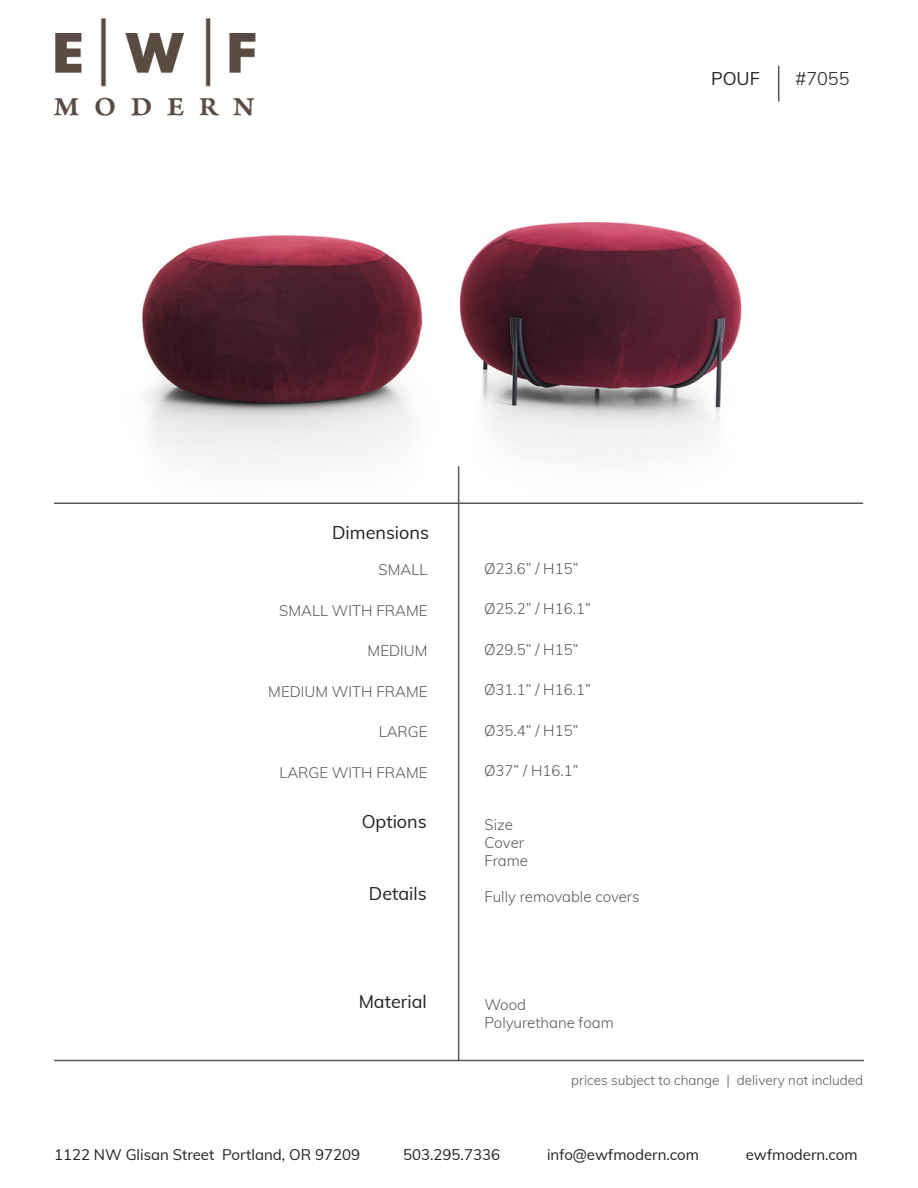
<style>
.page{position:relative;width:918px;height:1188px;background:#fff}
.page>*{position:absolute;margin:0;border:0;box-sizing:border-box;transform-origin:0 0}
.t1{font:18px "Muli";color:#231f20}
.t2{font:300 18px "Muli";color:#231f20}
.t3{font:300 15px/18px "Muli";color:#57585a}
.t4{font:15px "Muli";color:#231f20}
.t5{font:300 13.5px "Muli";color:#57585a}
</style>
<div class="page">
<img style="left:142px;top:222px;width:600px;height:287px">
<img style="left:54px;top:18px;width:202px;height:98px">
<hr style="left:54px;top:1060px;width:810px;height:1px;background:#57585a">
<hr style="left:54px;top:502px;width:809px;height:2px;background:#57585a">
<hr style="left:458px;top:466px;width:1px;height:595px;background:#57585a">
<hr style="left:778px;top:66px;width:1px;height:36px;background:#57585a">
<p class="t1" style="left:711px;top:66px;width:50px">POUF</p>
<p class="t2" style="left:795px;top:66px;width:56px">#7055</p>
<p class="t1" style="left:332px;top:519px;width:98px">Dimensions</p>
<p class="t3" style="left:379px;top:560px;width:50px">SMALL</p>
<p class="t3" style="left:279px;top:601px;width:150px">SMALL WITH FRAME</p>
<p class="t3" style="left:368px;top:641px;width:61px">MEDIUM</p>
<p class="t3" style="left:268px;top:682px;width:161px">MEDIUM WITH FRAME</p>
<p class="t3" style="left:379px;top:722px;width:50px">LARGE</p>
<p class="t3" style="left:280px;top:763px;width:149px">LARGE WITH FRAME</p>
<p class="t1" style="left:362px;top:809px;width:67px">Options</p>
<p class="t1" style="left:369px;top:881px;width:59px">Details</p>
<p class="t1" style="left:359px;top:989px;width:70px">Material</p>
<p class="t3" style="left:484px;top:559px;width:96px">Ø23.6” / H15”</p>
<p class="t3" style="left:484px;top:599px;width:108px">Ø25.2” / H16.1”</p>
<p class="t3" style="left:484px;top:640px;width:96px">Ø29.5” / H15”</p>
<p class="t3" style="left:484px;top:680px;width:108px">Ø31.1” / H16.1”</p>
<p class="t3" style="left:484px;top:721px;width:96px">Ø35.4” / H15”</p>
<p class="t3" style="left:484px;top:761px;width:96px">Ø37” / H16.1”</p>
<p class="t3" style="left:484px;top:814px;width:30px">Size</p>
<p class="t3" style="left:484px;top:832px;width:45px">Cover<br>Frame</p>
<p class="t3" style="left:484px;top:886px;width:157px">Fully removable covers</p>
<p class="t3" style="left:484px;top:994px;width:43px">Wood</p>
<p class="t3" style="left:484px;top:1012px;width:131px">Polyurethane foam</p>
<p class="t5" style="left:571px;top:1071px;width:293px">prices subject to change | delivery not included</p>
<p class="t4" style="left:54px;top:1144px;width:308px">1122 NW Glisan Street Portland, OR 97209</p>
<p class="t4" style="left:403px;top:1144px;width:98px">503.295.7336</p>
<p class="t4" style="left:547px;top:1144px;width:153px">info@ewfmodern.com</p>
<p class="t4" style="left:746px;top:1144px;width:113px">ewfmodern.com</p>
</div>
